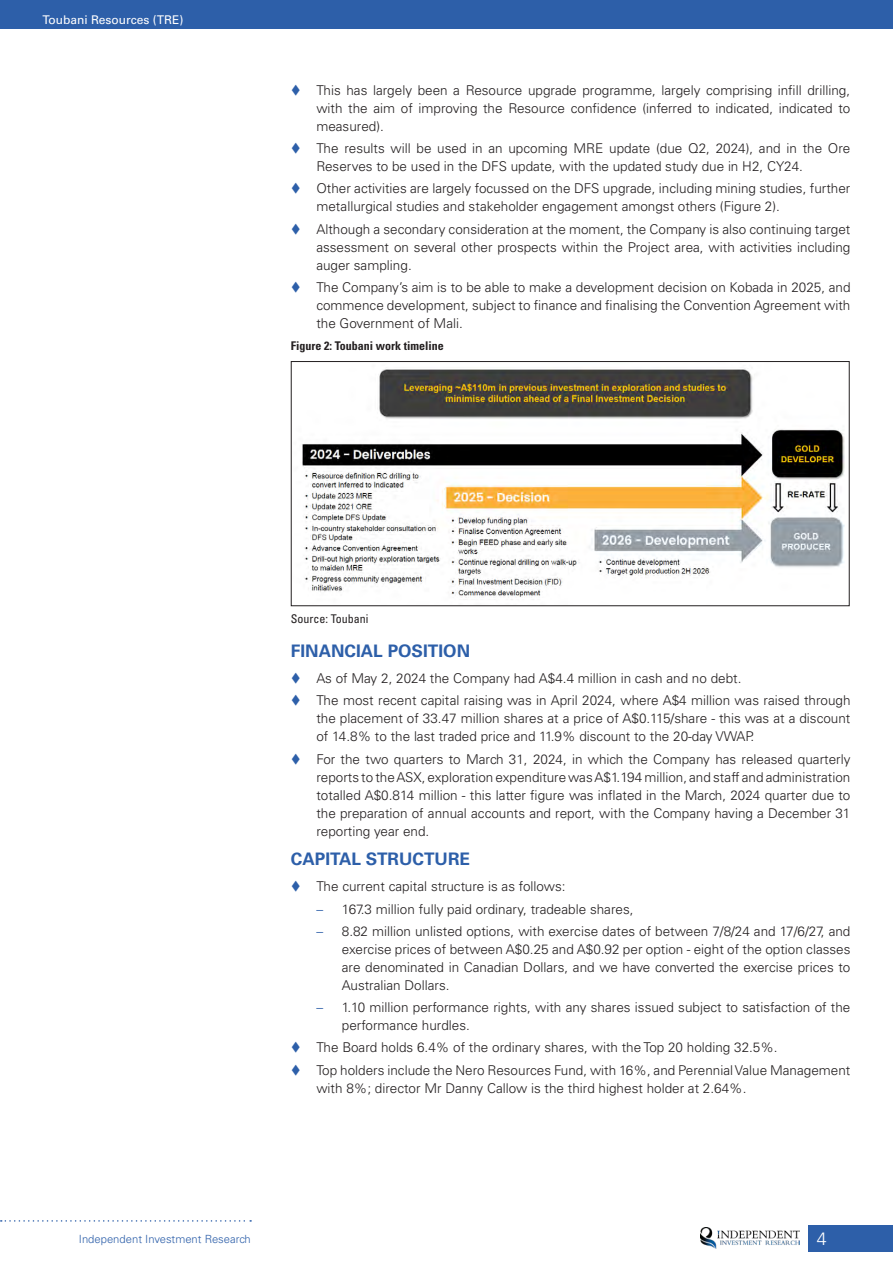
<style>
.page{position:relative;width:893px;height:1263px;background:#fff}
.page>*{position:absolute;margin:0;border:0;box-sizing:border-box;transform-origin:0 0}
.t1{font:300 18px "Univers LT Std";color:#fff}
.t2{font:700 17.25px "Univers LT Std";color:#2d5fa9}
.t3{font:300 13.5px/18px "Univers LT Std";color:#231f20}
.t4{font:700 condensed 12px "Univers LT Std";color:#231f20}
.t5{font:12px "Univers LT Std";color:#fff}
.t6{font:condensed 12px "Univers LT Std";color:#231f20}
.t7{font:300 11.25px "Univers LT Std";color:#2d5fa9}
.s1{color:#2d5fa9}
</style>
<div class="page">
<div style="left:808px;top:1225px;width:85px;height:26px;background:#2d5fa9"></div>
<div style="left:0;top:0;width:893px;height:28px;background:#2d5fa9"></div>
<img style="left:700px;top:1227px;width:99px;height:21px">
<svg style="left:1px;top:1220px;width:250px;height:2px"></svg>
<img style="left:302px;top:369px;width:543px;height:231px">
<div style="left:291px;top:361px;width:559px;height:245px;border:1px solid #231f20"></div>
<svg style="left:292px;top:595px;width:8px;height:10px"></svg>
<p class="t5" style="left:43px;top:13px;width:143px">Toubani Resources (TRE)</p>
<p class="t3" style="left:316px;top:81px;width:536px;text-align:justify">This has largely been a Resource upgrade programme, largely comprising infill drilling, with the aim of improving the Resource confidence (inferred to indicated, indicated to measured).</p>
<p class="t3" style="left:316px;top:139px;width:535px">The results will be used in an upcoming MRE update (due Q2, 2024), and in the Ore<br>Reserves to be used in the DFS update, with the updated study due in H2, CY24.</p>
<p class="t3" style="left:316px;top:180px;width:535px">Other activities are largely focussed on the DFS upgrade, including mining studies, further metallurgical studies and stakeholder engagement amongst others (Figure 2).</p>
<p class="t3" style="left:316px;top:220px;width:536px;text-align:justify">Although a secondary consideration at the moment, the Company is also continuing target assessment on several other prospects within the Project area, with activities including auger sampling.</p>
<p class="t3" style="left:316px;top:278px;width:536px;text-align:justify">The Company’s aim is to be able to make a development decision on Kobada in 2025, and commence development, subject to finance and finalising the Convention Agreement with the Government of Mali.</p>
<p class="t4" style="left:291px;top:338px;width:155px">Figure 2: Toubani work timeline</p>
<p class="t6" style="left:291px;top:611px;width:79px">Source: Toubani</p>
<p class="t2" style="left:291px;top:640px;width:181px">FINANCIAL POSITION</p>
<p class="t3" style="left:316px;top:667px;width:536px;line-height:22.2px">As of May 2, 2024 the Company had A$4.4 million in cash and no debt.<br>The most recent capital raising was in April 2024, where A$4 million was raised through</p>
<p class="t3" style="left:316px;top:710px;width:536px">the placement of 33.47 million shares at a price of A$0.115/share - this was at a discount of 14.8% to the last traded price and 11.9% discount to the 20-day VWAP.</p>
<p class="t3" style="left:316px;top:750px;width:536px;text-align:justify">For the two quarters to March 31, 2024, in which the Company has released quarterly reports to the ASX, exploration expenditure was A$1.194 million, and staff and administration totalled A$0.814 million - this latter figure was inflated in the March, 2024 quarter due to the preparation of annual accounts and report, with the Company having a December 31 reporting year end.</p>
<p class="t2" style="left:291px;top:849px;width:181px">CAPITAL STRUCTURE</p>
<p class="t3" style="left:316px;top:878px;width:251px">The current capital structure is as follows:</p>
<p class="t3" style="left:316px;top:900px;width:319px"><span class="s1">–</span> 167.3 million fully paid ordinary, tradeable shares,</p>
<p class="t3" style="left:342px;top:922px;width:510px;text-align:justify;text-indent:-26px"><span class="s1">–</span> 8.82 million unlisted options, with exercise dates of between 7/8/24 and 17/6/27, and exercise prices of between A$0.25 and A$0.92 per option - eight of the option classes are denominated in Canadian Dollars, and we have converted the exercise prices to Australian Dollars.</p>
<p class="t3" style="left:342px;top:998px;width:510px;text-indent:-26px"><span class="s1">–</span> 1.10 million performance rights, with any shares issued subject to satisfaction of the performance hurdles.</p>
<p class="t3" style="left:316px;top:1036px;width:536px;line-height:22.2px">The Board holds 6.4% of the ordinary shares, with the Top 20 holding 32.5%.<br>Top holders include the Nero Resources Fund, with 16%, and Perennial Value Management</p>
<p class="t3" style="left:316px;top:1079px;width:432px">with 8%; director Mr Danny Callow is the third highest holder at 2.64%.</p>
<p class="t7" style="left:79px;top:1232px;width:173px">Independent Investment Research</p>
<h1 class="t1" style="left:817px;top:1227px;width:12px">4</h1>
</div>
